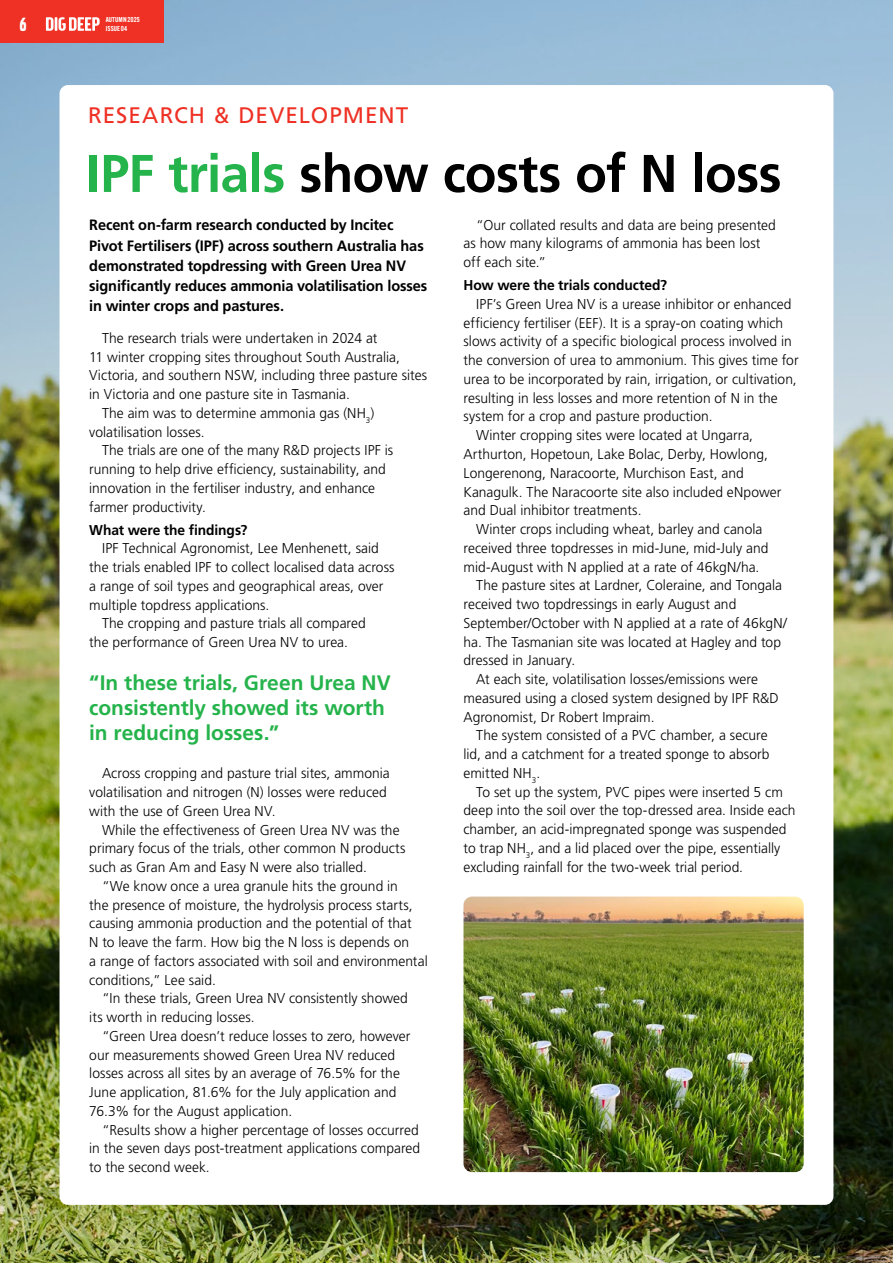
<style>
.page{position:relative;width:893px;height:1263px;background:#fff}
.page>*{position:absolute;margin:0;border:0;box-sizing:border-box;transform-origin:0 0}
.t1{font:700 52.95px "Frutiger LT Std";letter-spacing:-.015em;color:#000}
.t2{font:22.5px "Frutiger LT Std";letter-spacing:.045em;color:#ee3124}
.t3{font:700 21px/24.8px "Frutiger LT Std";color:#25b34b}
.t4{font:19.05px "IPFSOIL Regular";color:#fff}
.t5{font:700 15px/20.2px "Frutiger LT Std";letter-spacing:-.01em;color:#000}
.t6{font:300 14.25px/18.8px "Frutiger LT Std";color:#000}
.t7{font:700 14.25px "Frutiger LT Std";letter-spacing:-.005em;color:#000}
.t8{font:600 6.9px "Alternate Gothic ATF";letter-spacing:.015em;color:#fff}
.s1{color:#25b34b}
</style>
<div class="page">
<img style="left:0;top:0;width:893px;height:1263px">
<div style="left:60px;top:85px;width:773px;height:1120px;background:#fff;border-radius:9px"></div>
<img style="left:463px;top:896px;width:341px;height:276px">
<div style="left:0;top:0;width:163px;height:43px;background:#ee3124"></div>
<svg style="left:46px;top:17px;width:54px;height:14px"></svg>
<p class="t8" style="left:106px;top:16px;width:36px">AUTUMN 2025</p>
<h3 class="t4" style="left:20px;top:13px;width:9px">6</h3>
<p class="t8" style="left:106px;top:24px;width:23px">ISSUE 04</p>
<h2 class="t2" style="left:88px;top:102px;width:322px">RESEARCH &amp; DEVELOPMENT</h2>
<h1 class="t1" style="left:86px;top:142px;width:697px"><span class="s1">IPF trials</span> show costs of N loss</h1>
<p class="t5" style="left:89px;top:215px;width:340px">Recent on-farm research conducted by Incitec Pivot Fertilisers (IPF) across southern Australia has demonstrated topdressing with Green Urea NV significantly reduces ammonia volatilisation losses in winter crops and pastures.</p>
<p class="t6" style="left:102px;top:329px;width:277px">The research trials were undertaken in 2024 at</p>
<p class="t6" style="left:89px;top:347px;width:312px">11 winter cropping sites throughout South Australia,</p>
<p class="t6" style="left:89px;top:366px;width:339px">Victoria, and southern NSW, including three pasture sites</p>
<p class="t6" style="left:89px;top:385px;width:262px">in Victoria and one pasture site in Tasmania.</p>
<p class="t6" style="left:102px;top:404px;width:274px">The aim was to determine ammonia gas (NH<sub>3</sub>)</p>
<p class="t6" style="left:89px;top:422px;width:117px">volatilisation losses.</p>
<p class="t6" style="left:102px;top:441px;width:293px">The trials are one of the many R&amp;D projects IPF is</p>
<p class="t6" style="left:89px;top:460px;width:298px">running to help drive efficiency, sustainability, and</p>
<p class="t6" style="left:89px;top:479px;width:287px">innovation in the fertiliser industry, and enhance</p>
<p class="t6" style="left:89px;top:497px;width:118px">farmer productivity.</p>
<p class="t7" style="left:89px;top:521px;width:160px">What were the findings?</p>
<p class="t6" style="left:102px;top:539px;width:278px">IPF Technical Agronomist, Lee Menhenett, said</p>
<p class="t6" style="left:89px;top:558px;width:307px">the trials enabled IPF to collect localised data across</p>
<p class="t6" style="left:89px;top:577px;width:296px">a range of soil types and geographical areas, over</p>
<p class="t6" style="left:89px;top:595px;width:182px">multiple topdress applications.</p>
<p class="t6" style="left:102px;top:614px;width:265px">The cropping and pasture trials all compared</p>
<p class="t6" style="left:89px;top:633px;width:260px">the performance of Green Urea NV to urea.</p>
<h3 class="t3" style="left:89px;top:671px;width:303px">“In these trials, Green Urea NV consistently showed its worth in reducing losses.”</h3>
<p class="t6" style="left:89px;top:764px;width:302px;text-indent:13px">Across cropping and pasture trial sites, ammonia volatilisation and nitrogen (N) losses were reduced with the use of Green Urea NV.</p>
<p class="t6" style="left:89px;top:820px;width:318px;text-indent:13px">While the effectiveness of Green Urea NV was the primary focus of the trials, other common N products such as Gran Am and Easy N were also trialled.</p>
<p class="t6" style="left:89px;top:877px;width:340px;text-indent:13px">“We know once a urea granule hits the ground in<br>the presence of moisture, the hydrolysis process starts, causing ammonia production and the potential of that<br>N to leave the farm. How big the N loss is depends on<br>a range of factors associated with soil and environmental conditions,” Lee said.</p>
<p class="t6" style="left:89px;top:989px;width:320px;text-indent:13px">“In these trials, Green Urea NV consistently showed its worth in reducing losses.</p>
<p class="t6" style="left:89px;top:1027px;width:323px;text-indent:13px">“Green Urea doesn’t reduce losses to zero, however our measurements showed Green Urea NV reduced losses across all sites by an average of 76.5% for the June application, 81.6% for the July application and 76.3% for the August application.</p>
<p class="t6" style="left:89px;top:1120px;width:332px;text-align:justify;text-indent:13px">“Results show a higher percentage of losses occurred in the seven days post-treatment applications compared to the second week.</p>
<p class="t6" style="left:463px;top:216px;width:314px;text-indent:13px">“Our collated results and data are being presented as how many kilograms of ammonia has been lost off each site.”</p>
<p class="t7" style="left:463px;top:277px;width:205px">How were the trials conducted?</p>
<p class="t6" style="left:476px;top:295px;width:317px">IPF’s Green Urea NV is a urease inhibitor or enhanced</p>
<p class="t6" style="left:463px;top:314px;width:321px">efficiency fertiliser (EEF). It is a spray-on coating which</p>
<p class="t6" style="left:463px;top:332px;width:330px">slows activity of a specific biological process involved in</p>
<p class="t6" style="left:463px;top:351px;width:337px">the conversion of urea to ammonium. This gives time for</p>
<p class="t6" style="left:463px;top:370px;width:335px">urea to be incorporated by rain, irrigation, or cultivation,</p>
<p class="t6" style="left:463px;top:389px;width:316px">resulting in less losses and more retention of N in the</p>
<p class="t6" style="left:463px;top:407px;width:251px">system for a crop and pasture production.</p>
<p class="t6" style="left:476px;top:426px;width:278px">Winter cropping sites were located at Ungarra,</p>
<p class="t6" style="left:463px;top:445px;width:306px">Arthurton, Hopetoun, Lake Bolac, Derby, Howlong,</p>
<p class="t6" style="left:463px;top:464px;width:282px">Longerenong, Naracoorte, Murchison East, and</p>
<p class="t6" style="left:463px;top:482px;width:319px">Kanagulk. The Naracoorte site also included eNpower</p>
<p class="t6" style="left:463px;top:501px;width:180px">and Dual inhibitor treatments.</p>
<p class="t6" style="left:476px;top:520px;width:288px">Winter crops including wheat, barley and canola</p>
<p class="t6" style="left:463px;top:539px;width:306px">received three topdresses in mid-June, mid-July and</p>
<p class="t6" style="left:463px;top:557px;width:297px">mid‑August with N applied at a rate of 46kgN/ha.</p>
<p class="t6" style="left:476px;top:576px;width:307px">The pasture sites at Lardner, Coleraine, and Tongala</p>
<p class="t6" style="left:463px;top:595px;width:274px">received two topdressings in early August and</p>
<p class="t6" style="left:463px;top:614px;width:325px">September/October with N applied at a rate of 46kgN/</p>
<p class="t6" style="left:463px;top:632px;width:319px">ha. The Tasmanian site was located at Hagley and top</p>
<p class="t6" style="left:463px;top:651px;width:113px">dressed in January.</p>
<p class="t6" style="left:476px;top:670px;width:283px">At each site, volatilisation losses/emissions were</p>
<p class="t6" style="left:463px;top:689px;width:317px">measured using a closed system designed by IPF R&amp;D</p>
<p class="t6" style="left:463px;top:707px;width:193px">Agronomist, Dr Robert Impraim.</p>
<p class="t6" style="left:476px;top:726px;width:293px">The system consisted of a PVC chamber, a secure</p>
<p class="t6" style="left:463px;top:745px;width:307px">lid, and a catchment for a treated sponge to absorb</p>
<p class="t6" style="left:463px;top:764px;width:78px">emitted NH<sub>3</sub>.</p>
<p class="t6" style="left:476px;top:782px;width:308px">To set up the system, PVC pipes were inserted 5 cm</p>
<p class="t6" style="left:463px;top:801px;width:334px">deep into the soil over the top-dressed area. Inside each</p>
<p class="t6" style="left:463px;top:820px;width:324px">chamber, an acid-impregnated sponge was suspended</p>
<p class="t6" style="left:463px;top:839px;width:318px">to trap NH<sub>3</sub>, and a lid placed over the pipe, essentially</p>
<p class="t6" style="left:463px;top:857px;width:281px">excluding rainfall for the two-week trial period.</p>
</div>
